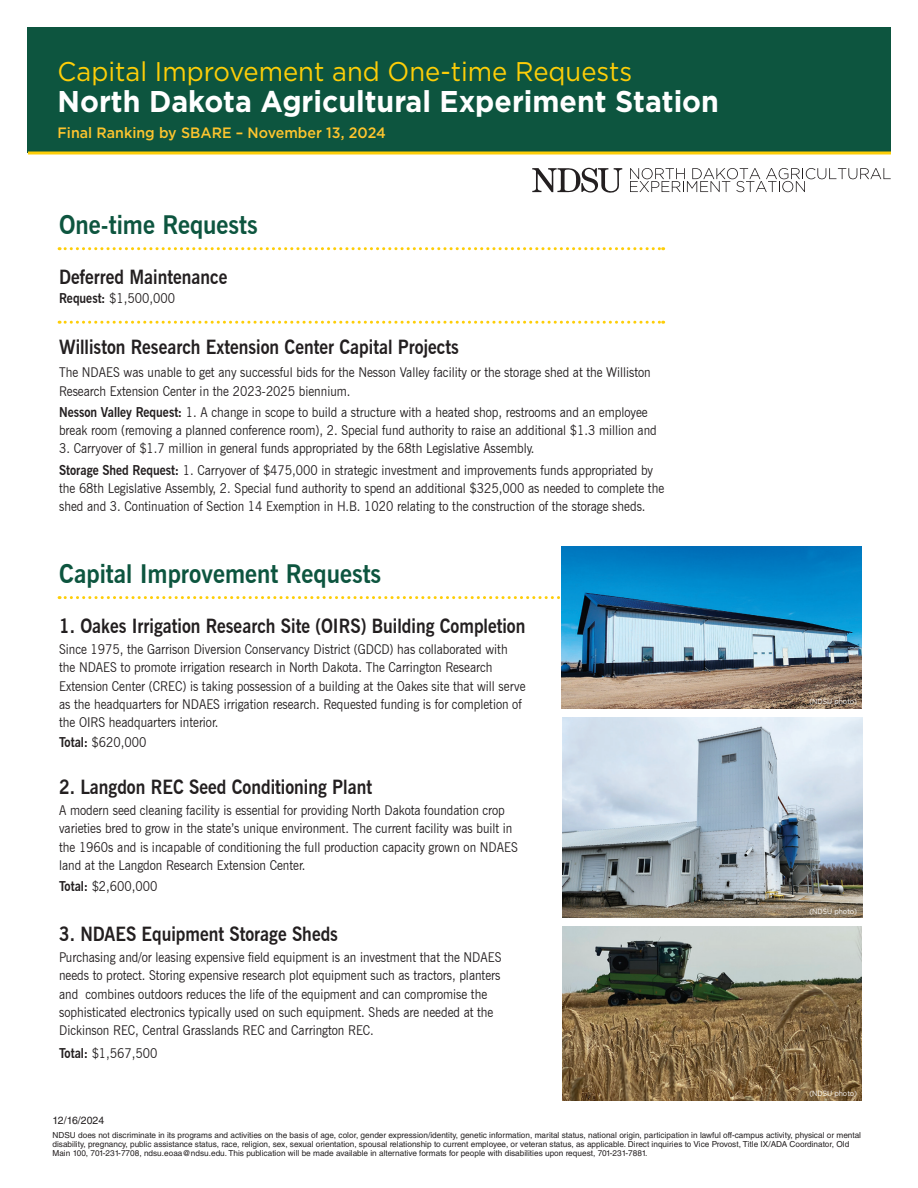
<style>
.page{position:relative;width:918px;height:1188px;background:#fff}
.page>*{position:absolute;margin:0;border:0;box-sizing:border-box;transform-origin:0 0}
.t1{font:700 30px "Gotham";color:#fff;scale:.95 1}
.t2{font:27px "Gotham";color:#fece08;scale:.95 1}
.t3{font:700 25.5px "News Gothic BT";color:#0d553f;scale:.95 1}
.t4{font:700 19.5px "News Gothic BT";color:#231f20;scale:.9 1}
.t5{font:500 15px "Gotham";color:#fec52e;scale:.95 1}
.t6{font:13.5px/18.3px "News Gothic BT";color:#231f20;scale:.9 1}
.t7{font:10.5px "Helvetica LT Std";color:#231f20}
.t8{font:8.25px/9px "Helvetica LT Std";color:#231f20}
.t9{font:7.5px "Gotham";color:#fff;scale:.9 1}
.s1{font-weight:700}
</style>
<div class="page">
<div style="left:28px;top:27px;width:863px;height:126px;background:#0d553f"></div>
<svg style="left:532px;top:168px;width:90px;height:25px"></svg>
<svg style="left:630px;top:168px;width:261px;height:24px"></svg>
<svg style="left:59px;top:596px;width:503px;height:3px"></svg>
<svg style="left:59px;top:321px;width:605px;height:3px"></svg>
<svg style="left:59px;top:247px;width:605px;height:3px"></svg>
<hr style="left:28px;top:152px;width:863px;height:2px;background:#fece08">
<img style="left:563px;top:927px;width:298px;height:173px">
<img style="left:563px;top:718px;width:299px;height:199px">
<img style="left:562px;top:546px;width:299px;height:163px">
<h2 class="t2" style="left:58px;top:54px;width:606px">Capital Improvement and One-time Requests</h2>
<h1 class="t1" style="left:58px;top:82px;width:698px">North Dakota Agricultural Experiment Station</h1>
<p class="t5" style="left:58px;top:123px;width:347px">Final Ranking by SBARE – November 13, 2024</p>
<h3 class="t3" style="left:59px;top:210px;width:211px">One-time Requests</h3>
<h3 class="t4" style="left:59px;top:265px;width:188px">Deferred Maintenance</h3>
<p class="t6" style="left:59px;top:289px;width:130px"><span class="s1">Request:</span> $1,500,000</p>
<h3 class="t4" style="left:59px;top:336px;width:446px">Williston Research Extension Center Capital Projects</h3>
<p class="t6" style="left:59px;top:363px;width:659px">The NDAES was unable to get any successful bids for the Nesson Valley facility or the storage shed at the Williston<br>Research Extension Center in the 2023-2025 biennium.</p>
<p class="t6" style="left:59px;top:403px;width:666px"><span class="s1">Nesson Valley Request:</span> 1. A change in scope to build a structure with a heated shop, restrooms and an employee break room (removing a planned conference room), 2. Special fund authority to raise an additional $1.3 million and</p>
<p class="t6" style="left:59px;top:438px;width:662px;line-height:21.3px">3. Carryover of $1.7 million in general funds appropriated by the 68th Legislative Assembly.<br><span class="s1">Storage Shed Request:</span> 1. Carryover of $475,000 in strategic investment and improvements funds appropriated by</p>
<p class="t6" style="left:59px;top:479px;width:674px">the 68th Legislative Assembly, 2. Special fund authority to spend an additional $325,000 as needed to complete the shed and 3. Continuation of Section 14 Exemption in H.B. 1020 relating to the construction of the storage sheds.</p>
<h3 class="t3" style="left:59px;top:559px;width:341px">Capital Improvement Requests</h3>
<h3 class="t4" style="left:59px;top:614px;width:520px">1. Oakes Irrigation Research Site (OIRS) Building Completion</h3>
<p class="t6" style="left:59px;top:640px;width:520px">Since 1975, the Garrison Diversion Conservancy District (GDCD) has collaborated with the NDAES to promote irrigation research in North Dakota. The Carrington Research Extension Center (CREC) is taking possession of a building at the Oakes site that will serve as the headquarters for NDAES irrigation research. Requested funding is for completion of the OIRS headquarters interior.</p>
<p class="t6" style="left:59px;top:733px;width:99px"><span class="s1">Total:</span> $620,000</p>
<h3 class="t4" style="left:59px;top:775px;width:349px">2. Langdon REC Seed Conditioning Plant</h3>
<p class="t6" style="left:59px;top:801px;width:511px">A modern seed cleaning facility is essential for providing North Dakota foundation crop varieties bred to grow in the state’s unique environment. The current facility was built in the 1960s and is incapable of conditioning the full production capacity grown on NDAES land at the Langdon Research Extension Center.</p>
<p class="t6" style="left:59px;top:877px;width:111px"><span class="s1">Total:</span> $2,600,000</p>
<h3 class="t4" style="left:59px;top:922px;width:311px">3. NDAES Equipment Storage Sheds</h3>
<p class="t6" style="left:59px;top:948px;width:493px">Purchasing and/or leasing expensive field equipment is an investment that the NDAES needs to protect. Storing expensive research plot equipment such as tractors, planters and combines outdoors reduces the life of the equipment and can compromise the sophisticated electronics typically used on such equipment. Sheds are needed at the Dickinson REC, Central Grasslands REC and Carrington REC.</p>
<p class="t6" style="left:59px;top:1044px;width:111px"><span class="s1">Total:</span> $1,567,500</p>
<p class="t7" style="left:52px;top:1114px;width:53px">12/16/2024</p>
<p class="t9" style="left:809px;top:697px;width:54px">(NDSU photo)</p>
<p class="t9" style="left:809px;top:906px;width:54px">(NDSU photo)</p>
<p class="t9" style="left:809px;top:1088px;width:54px">(NDSU photo)</p>
<p class="t8" style="left:52px;top:1130px;width:810px">NDSU does not discriminate in its programs and activities on the basis of age, color, gender expression/identity, genetic information, marital status, national origin, participation in lawful off-campus activity, physical or mental disability, pregnancy, public assistance status, race, religion, sex, sexual orientation, spousal relationship to current employee, or veteran status, as applicable. Direct inquiries to Vice Provost, Title IX/ADA Coordinator, Old<br>Main 100, 701-231-7708, ndsu.eoaa@ndsu.edu. This publication will be made available in alternative formats for people with disabilities upon request, 701-231-7881.</p>
</div>
